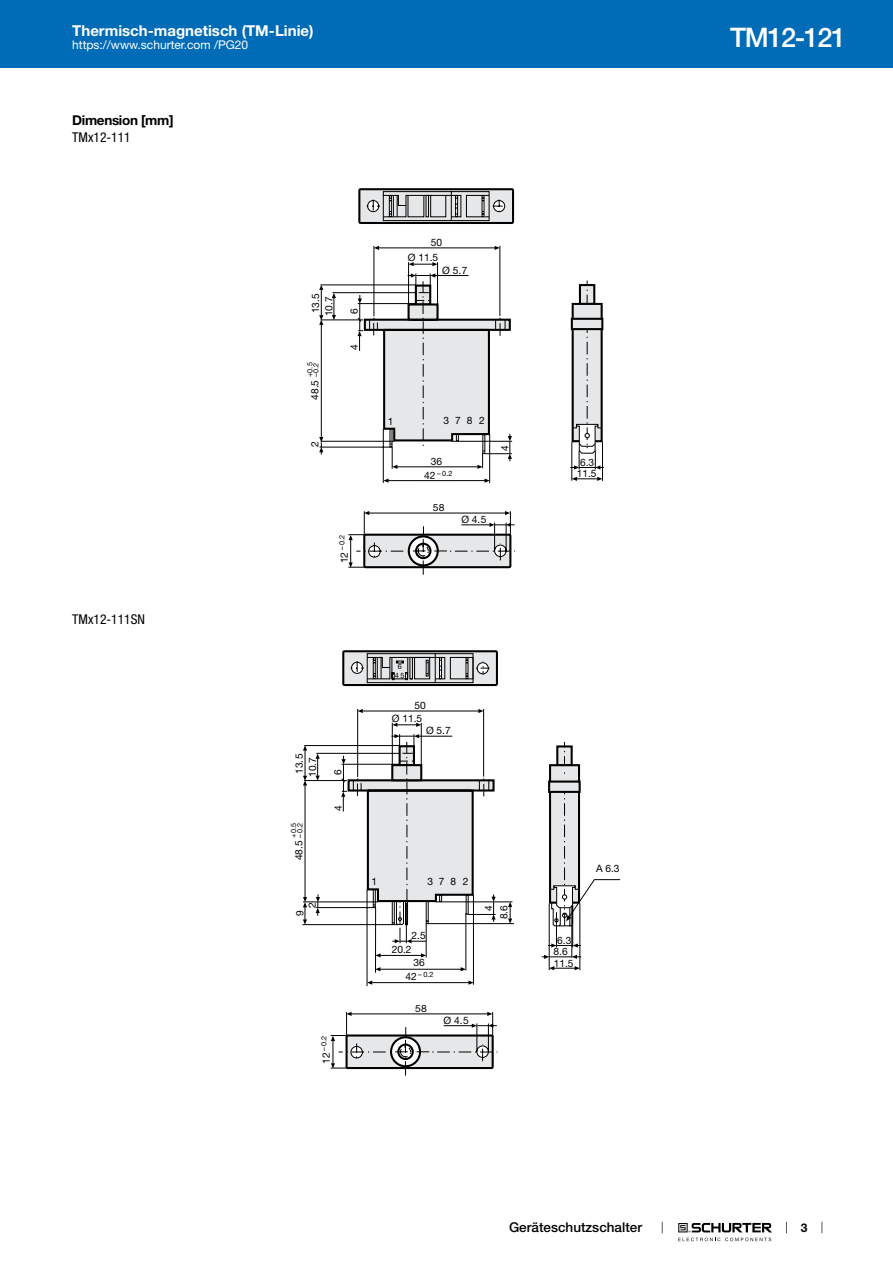
<style>
.page{position:relative;width:893px;height:1263px;background:#fff}
.page>*{position:absolute;margin:0;border:0;box-sizing:border-box;transform-origin:0 0}
.t1{font:500 27px "Helvetica Neue LT";letter-spacing:-.05em;color:#fff}
.t2{font:700 15px "Helvetica Neue LT";color:#fff}
.t3{font:500 13.5px "Helvetica Neue LT";color:#000}
.t4{font:condensed 13.5px "Helvetica Neue LT";color:#000}
.t5{font:700 13.5px "Helvetica Neue LT";letter-spacing:-.025em;color:#000}
.t6{font:12px "Helvetica Neue LT";color:#fff}
.t7{font:700 12px "Helvetica Neue LT";color:#000}
.t8{font:10.2px/11.4px "Helvetica Neue LT";color:#000;text-align:center}
.t9{font:9.9px "Helvetica Neue LT";color:#000;scale:1.05 1}
.t10{font:7.2px/6.3px "Helvetica Neue LT";color:#000}
.s1{font-size:10.2px}
</style>
<div class="page">
<svg style="left:678px;top:1223px;width:94px;height:18px"></svg>
<div style="left:0;top:0;width:893px;height:68px;background:#006bb6"></div>
<svg style="left:358px;top:188px;width:157px;height:36px;background:#a0a0a1"></svg>
<svg style="left:409px;top:262px;width:28px;height:4px"></svg>
<hr style="left:379px;top:248px;width:116px;height:1px;background:#000">
<hr style="left:374px;top:246px;width:1px;height:70px;background:#000">
<hr style="left:437px;top:262px;width:1px;height:42px;background:#000">
<hr style="left:408px;top:262px;width:1px;height:42px;background:#000">
<svg style="left:374px;top:246px;width:5px;height:4px"></svg>
<svg style="left:495px;top:246px;width:5px;height:4px"></svg>
<hr style="left:500px;top:246px;width:1px;height:70px;background:#000">
<svg style="left:573px;top:477px;width:29px;height:4px"></svg>
<hr style="left:572px;top:442px;width:1px;height:39px;background:#000">
<hr style="left:602px;top:442px;width:1px;height:39px;background:#000">
<hr style="left:489px;top:434px;width:1px;height:49px;background:#000">
<hr style="left:388px;top:480px;width:97px;height:1px;background:#000">
<svg style="left:384px;top:478px;width:5px;height:5px"></svg>
<svg style="left:485px;top:478px;width:5px;height:5px"></svg>
<hr style="left:383px;top:429px;width:1px;height:54px;background:#000">
<hr style="left:320px;top:447px;width:72px;height:1px;background:#000">
<hr style="left:320px;top:320px;width:43px;height:1px;background:#000">
<hr style="left:320px;top:285px;width:96px;height:1px;background:#000">
<hr style="left:333px;top:292px;width:83px;height:1px;background:#000">
<hr style="left:321px;top:325px;width:1px;height:112px;background:#000">
<hr style="left:321px;top:441px;width:73px;height:1px;background:#000">
<svg style="left:319px;top:285px;width:4px;height:40px"></svg>
<svg style="left:332px;top:293px;width:4px;height:27px"></svg>
<svg style="left:319px;top:437px;width:4px;height:18px"></svg>
<svg style="left:357px;top:273px;width:247px;height:197px"></svg>
<svg style="left:348px;top:511px;width:167px;height:64px"></svg>
<div style="left:571px;top:318px;width:32px;height:12px;background:#e6e7e8;border:2px solid #000"></div>
<svg style="left:348px;top:779px;width:5px;height:12px"></svg>
<hr style="left:372px;top:982px;width:97px;height:1px;background:#000">
<svg style="left:368px;top:980px;width:4px;height:5px"></svg>
<svg style="left:468px;top:980px;width:5px;height:5px"></svg>
<hr style="left:473px;top:895px;width:1px;height:90px;background:#000">
<svg style="left:508px;top:902px;width:4px;height:21px"></svg>
<hr style="left:380px;top:969px;width:81px;height:1px;background:#000">
<svg style="left:461px;top:967px;width:5px;height:4px"></svg>
<svg style="left:376px;top:967px;width:4px;height:4px"></svg>
<hr style="left:380px;top:955px;width:41px;height:1px;background:#000">
<svg style="left:376px;top:953px;width:5px;height:4px"></svg>
<svg style="left:421px;top:953px;width:5px;height:4px"></svg>
<hr style="left:428px;top:923px;width:86px;height:1px;background:#000">
<hr style="left:426px;top:924px;width:1px;height:33px;background:#000">
<hr style="left:302px;top:924px;width:96px;height:1px;background:#000">
<hr style="left:572px;top:926px;width:1px;height:32px;background:#000">
<svg style="left:550px;top:966px;width:30px;height:4px"></svg>
<svg style="left:342px;top:650px;width:156px;height:37px;background:#9e9e9f"></svg>
<svg style="left:393px;top:723px;width:28px;height:4px"></svg>
<hr style="left:362px;top:711px;width:117px;height:1px;background:#000">
<hr style="left:357px;top:709px;width:1px;height:68px;background:#000">
<hr style="left:421px;top:723px;width:1px;height:42px;background:#000">
<hr style="left:392px;top:723px;width:1px;height:42px;background:#000">
<svg style="left:358px;top:709px;width:5px;height:4px"></svg>
<svg style="left:478px;top:709px;width:5px;height:4px"></svg>
<hr style="left:436px;top:901px;width:76px;height:1px;background:#000">
<hr style="left:466px;top:913px;width:1px;height:57px;background:#000">
<hr style="left:375px;top:907px;width:1px;height:66px;background:#000">
<hr style="left:483px;top:709px;width:1px;height:67px;background:#000">
<hr style="left:316px;top:907px;width:59px;height:1px;background:#000">
<hr style="left:367px;top:890px;width:1px;height:96px;background:#000">
<hr style="left:304px;top:780px;width:43px;height:1px;background:#000">
<hr style="left:304px;top:745px;width:96px;height:1px;background:#000">
<hr style="left:316px;top:753px;width:84px;height:1px;background:#000">
<hr style="left:305px;top:785px;width:1px;height:112px;background:#000">
<svg style="left:303px;top:897px;width:4px;height:28px"></svg>
<hr style="left:303px;top:902px;width:75px;height:1px;background:#000">
<svg style="left:303px;top:745px;width:4px;height:40px"></svg>
<svg style="left:316px;top:753px;width:4px;height:28px"></svg>
<hr style="left:341px;top:764px;width:58px;height:1px;background:#000">
<svg style="left:341px;top:756px;width:6px;height:55px"></svg>
<svg style="left:316px;top:894px;width:4px;height:22px"></svg>
<svg style="left:353px;top:734px;width:143px;height:209px"></svg>
<hr style="left:549px;top:903px;width:1px;height:67px;background:#000">
<hr style="left:580px;top:903px;width:1px;height:67px;background:#000">
<svg style="left:542px;top:955px;width:39px;height:4px"></svg>
<svg style="left:548px;top:742px;width:72px;height:206px"></svg>
<svg style="left:331px;top:1012px;width:167px;height:63px"></svg>
<div style="left:548px;top:780px;width:33px;height:13px;background:#e6e7e8;border:2px solid #000"></div>
<h2 class="t2" style="left:72px;top:21px;width:243px">Thermisch-magnetisch (TM-Linie)</h2>
<p class="t6" style="left:72px;top:38px;width:178px">https://www.schurter.com /PG20</p>
<h3 class="t5" style="left:72px;top:112px;width:103px">Dimension [mm]</h3>
<h3 class="t4" style="left:72px;top:130px;width:60px">TMx12-111</h3>
<h3 class="t4" style="left:72px;top:611px;width:74px">TMx12-111SN</h3>
<p class="t8" style="left:431px;top:236px;width:13px">50</p>
<p class="t8" style="left:408px;top:251px;width:32px">Ø 11.5</p>
<p class="t8" style="left:310px;top:313px;width:21px;rotate:-90deg">13.5</p>
<p class="t8" style="left:323px;top:316px;width:21px;rotate:-90deg">10.7</p>
<p class="t10" style="left:307px;top:377px;width:17px;rotate:-90deg">+0.5 –0.2</p>
<p class="t8" style="left:309px;top:399px;width:21px;rotate:-90deg">48.5</p>
<p class="t8" style="left:309px;top:447px;width:7px;rotate:-90deg">2</p>
<p class="t8" style="left:348px;top:314px;width:7px;rotate:-90deg">6</p>
<p class="t8" style="left:348px;top:350px;width:7px;rotate:-90deg">4</p>
<p class="t8" style="left:388px;top:415px;width:7px">1</p>
<p class="t10" style="left:339px;top:563px;width:30px;rotate:-90deg"><span class="s1">12</span> – 0.2</p>
<p class="t8" style="left:442px;top:264px;width:27px">Ø 5.7</p>
<p class="t8" style="left:444px;top:415px;width:43px">3782</p>
<p class="t8" style="left:431px;top:455px;width:13px">36</p>
<p class="t10" style="left:424px;top:470px;width:30px"><span class="s1">42</span> – 0.2</p>
<p class="t9" style="left:433px;top:502px;width:12px">58</p>
<p class="t8" style="left:461px;top:513px;width:27px">Ø 4.5</p>
<p class="t8" style="left:499px;top:451px;width:7px;rotate:-90deg">4</p>
<p class="t8" style="left:293px;top:774px;width:23px;rotate:-90deg">13.5</p>
<p class="t8" style="left:307px;top:777px;width:21px;rotate:-90deg">10.7</p>
<p class="t10" style="left:290px;top:838px;width:16px;rotate:-90deg">+0.5 –0.2</p>
<p class="t8" style="left:293px;top:860px;width:21px;rotate:-90deg">48.5</p>
<p class="t8" style="left:332px;top:775px;width:7px;rotate:-90deg">6</p>
<p class="t8" style="left:332px;top:810px;width:7px;rotate:-90deg">4</p>
<p class="t10" style="left:398px;top:663px;width:6px">6</p>
<p class="t10" style="left:395px;top:672px;width:11px">45</p>
<p class="t8" style="left:415px;top:700px;width:13px">50</p>
<p class="t8" style="left:392px;top:712px;width:32px">Ø 11.5</p>
<p class="t8" style="left:426px;top:725px;width:26px">Ø 5.7</p>
<p class="t8" style="left:372px;top:876px;width:7px">1</p>
<p class="t8" style="left:427px;top:876px;width:43px">3782</p>
<p class="t8" style="left:306px;top:907px;width:7px;rotate:-90deg">2</p>
<p class="t8" style="left:294px;top:916px;width:7px;rotate:-90deg">9</p>
<p class="t8" style="left:498px;top:919px;width:16px;rotate:-90deg">8.6</p>
<p class="t8" style="left:392px;top:943px;width:21px">20.2</p>
<p class="t8" style="left:483px;top:911px;width:7px;rotate:-90deg">4</p>
<p class="t8" style="left:412px;top:930px;width:16px">2.5</p>
<p class="t8" style="left:414px;top:957px;width:13px">36</p>
<p class="t10" style="left:405px;top:971px;width:30px"><span class="s1">42</span> – 0.2</p>
<p class="t10" style="left:321px;top:1064px;width:30px;rotate:-90deg"><span class="s1">12</span> – 0.2</p>
<p class="t9" style="left:415px;top:1003px;width:12px">58</p>
<p class="t8" style="left:444px;top:1014px;width:27px">Ø 4.5</p>
<p class="t8" style="left:580px;top:456px;width:16px">6.3</p>
<p class="t8" style="left:577px;top:468px;width:21px">11.5</p>
<p class="t8" style="left:596px;top:862px;width:25px">A 6.3</p>
<p class="t8" style="left:553px;top:934px;width:19px">6.3<br>8.6</p>
<p class="t8" style="left:554px;top:957px;width:21px">11.5</p>
<h3 class="t3" style="left:509px;top:1219px;width:135px">Geräteschutzschalter</h3>
<h1 class="t1" style="left:730px;top:21px;width:118px">TM12-121</h1>
<p class="t7" style="left:801px;top:1220px;width:8px">3</p>
</div>
